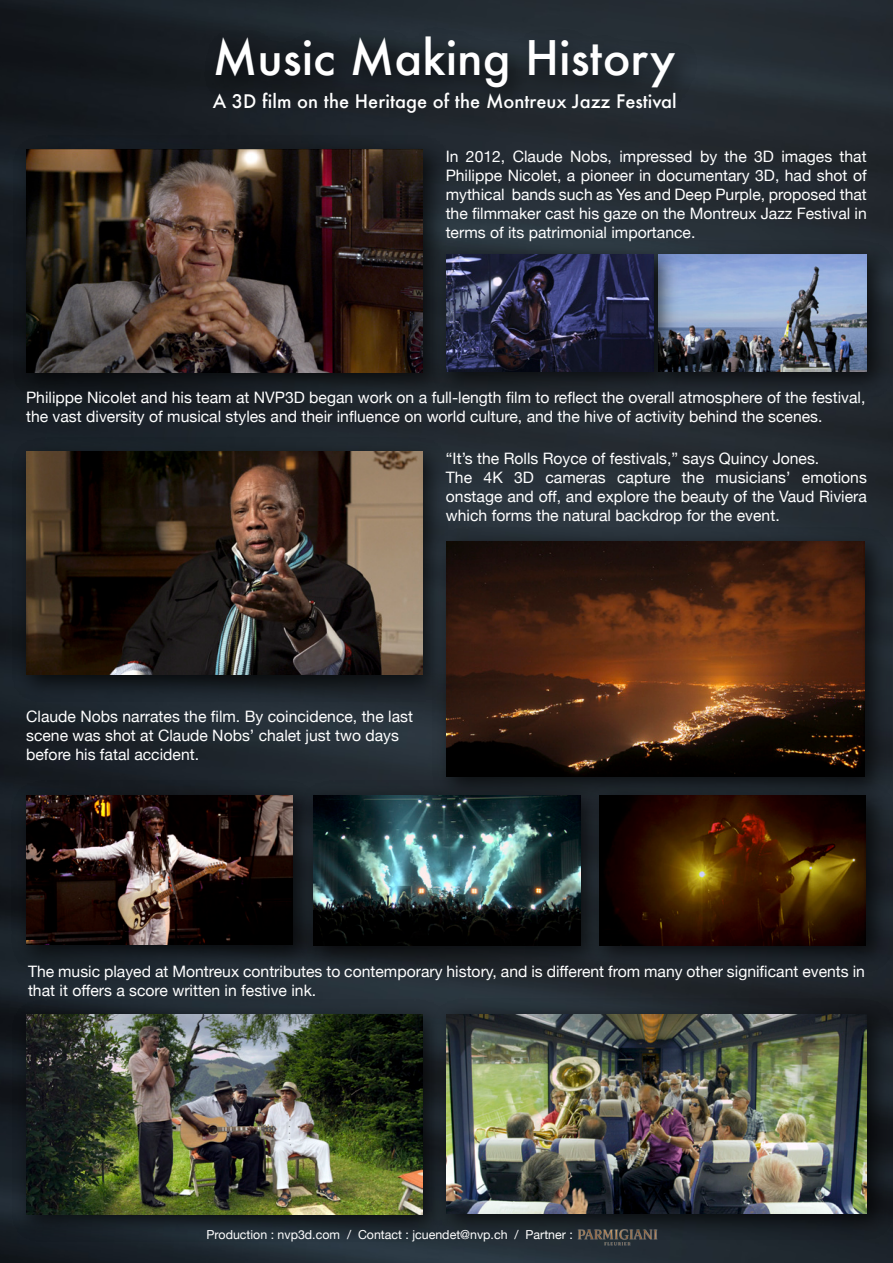
<style>
.page{position:relative;width:893px;height:1263px;background:#fff}
.page>*{position:absolute;margin:0;border:0;box-sizing:border-box;transform-origin:0 0}
.t1{font:500 46.5px "Futura";color:#fff}
.t2{font:500 18.3px "Futura";color:#fff}
.t3{font:15.75px/18.9px "Helvetica Neue";color:#fff}
.t4{font:12.45px "Helvetica Neue";color:#fff}
</style>
<div class="page">
<img style="left:0;top:0;width:893px;height:1263px">
<img style="left:6px;top:995px;width:449px;height:252px">
<img style="left:27px;top:1014px;width:396px;height:200px">
<img style="left:8px;top:131px;width:447px;height:273px">
<img style="left:27px;top:150px;width:396px;height:222px">
<img style="left:686px;top:236px;width:207px;height:168px">
<img style="left:686px;top:255px;width:180px;height:116px">
<img style="left:426px;top:236px;width:260px;height:168px">
<img style="left:447px;top:255px;width:207px;height:116px">
<img style="left:325px;top:776px;width:256px;height:201px">
<img style="left:325px;top:795px;width:255px;height:150px">
<img style="left:6px;top:776px;width:319px;height:201px">
<img style="left:26px;top:795px;width:266px;height:150px">
<img style="left:428px;top:522px;width:465px;height:287px">
<img style="left:446px;top:541px;width:419px;height:235px">
<img style="left:6px;top:432px;width:447px;height:275px">
<img style="left:26px;top:452px;width:396px;height:222px">
<img style="left:581px;top:776px;width:312px;height:201px">
<img style="left:600px;top:795px;width:266px;height:150px">
<img style="left:426px;top:993px;width:467px;height:253px">
<img style="left:446px;top:1014px;width:420px;height:199px">
<img style="left:194px;top:15px;width:513px;height:161px">
<img style="left:577px;top:1230px;width:80px;height:16px">
<h1 class="t1" style="left:213px;top:26px;width:464px">Music Making History</h1>
<p class="t2" style="left:213px;top:89px;width:466px">A 3D film on the Heritage of the Montreux Jazz Festival</p>
<p class="t3" style="left:446px;top:146px;width:423px;text-align:justify">In 2012, Claude Nobs, impressed by the 3D images that Philippe Nicolet, a pioneer in documentary 3D, had shot of mythical bands such as Yes and Deep Purple, proposed that the filmmaker cast his gaze on the Montreux Jazz Festival in terms of its patrimonial importance.</p>
<p class="t3" style="left:26px;top:387px;width:841px">Philippe Nicolet and his team at NVP3D began work on a full-length film to reflect the overall atmosphere of the festival, the vast diversity of musical styles and their influence on world culture, and the hive of activity behind the scenes.</p>
<p class="t3" style="left:446px;top:448px;width:422px">“It’s the Rolls Royce of festivals,” says Quincy Jones.<br>The 4K 3D cameras capture the musicians’ emotions onstage and off, and explore the beauty of the Vaud Riviera which forms the natural backdrop for the event.</p>
<p class="t3" style="left:26px;top:706px;width:388px">Claude Nobs narrates the film. By coincidence, the last scene was shot at Claude Nobs’ chalet just two days before his fatal accident.</p>
<p class="t3" style="left:28px;top:960px;width:838px">The music played at Montreux contributes to contemporary history, and is different from many other significant events in that it offers a score written in festive ink.</p>
<p class="t4" style="left:207px;top:1224px;width:368px">Production : nvp3d.com / Contact : jcuendet@nvp.ch / Partner :</p>
</div>
